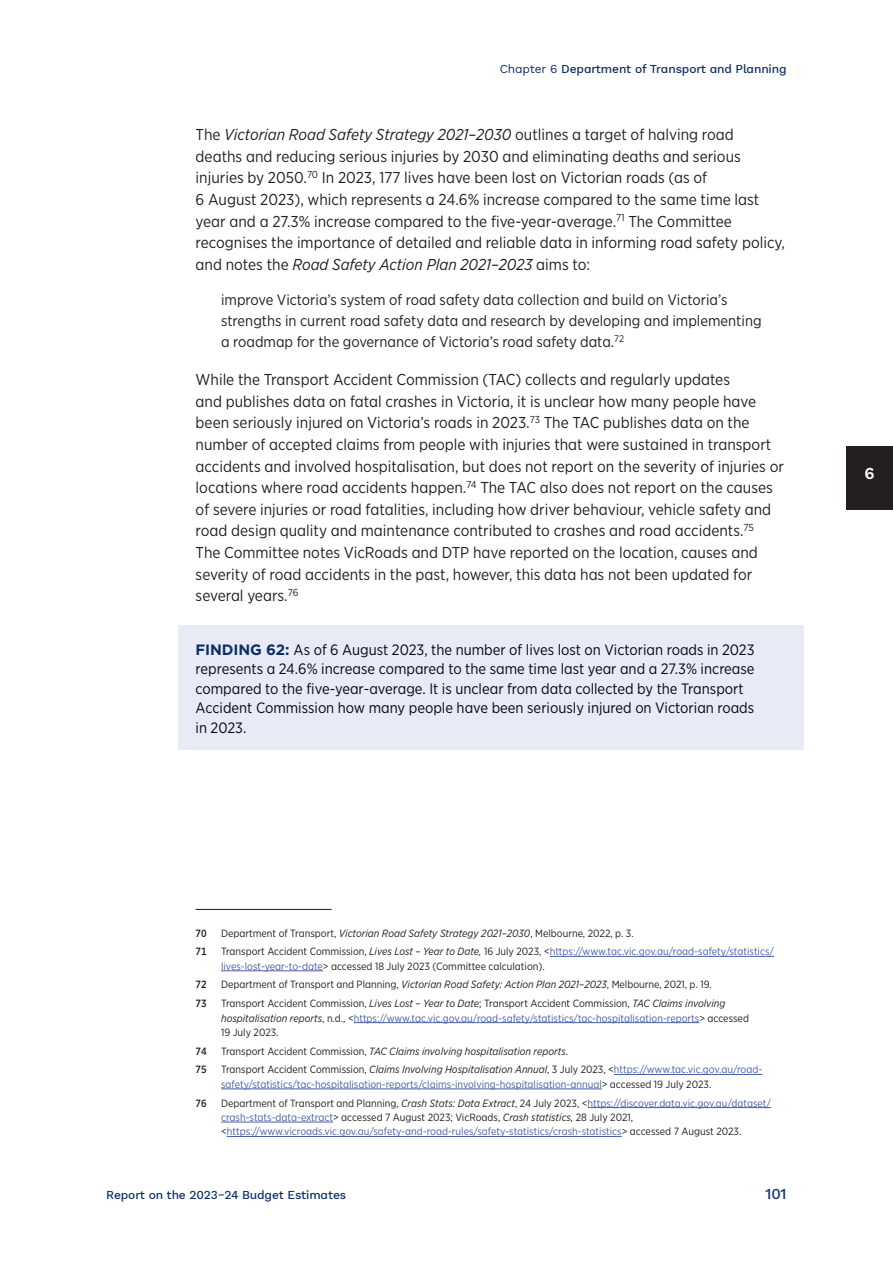
<style>
.page{position:relative;width:893px;height:1263px;background:#fff}
.page>*{position:absolute;margin:0;border:0;box-sizing:border-box;transform-origin:0 0}
.t1{font:600 16.5px "Work Sans";color:#fff}
.Body{font:15.75px/21.6px "Gotham Narrow";color:#231f20}
.t2{font:15px/19.5px "Gotham Narrow";color:#000a1d}
.t3{font:15px/20.7px "Gotham Narrow";color:#231f20}
.t4{font:500 15px "Work Sans";color:#0d3166}
.t5{font:500 12px "Work Sans";letter-spacing:-.01em;color:#0d3166}
.Footnote{font:10.5px/14.4px "Gotham Narrow";color:#231f20}
.Footnote-2{font:10.5px/14.4px "Gotham Narrow";color:#475da9}
.Footnote-3{font:italic 10.5px "Gotham Narrow";color:#231f20}
.Footnote-4{font:500 10.5px "Gotham Narrow";color:#231f20}
.s1{font-weight:400}
.s2{font-style:italic}
.s3{font-family:"Gotham";font-weight:700;color:#0d3166}
.s4{color:#475da9}
.s5{font-style:normal}
.s6{color:#231f20}
.s7{font-style:italic;color:#231f20}
</style>
<div class="page">
<div style="left:846px;top:446px;width:47px;height:64px;background:#231f20"></div>
<div style="left:179px;top:626px;width:625px;height:124px;background:#e8eaf5"></div>
<hr style="left:196px;top:909px;width:136px;height:1px;background:#231f20">
<hr style="left:550px;top:956px;width:224px;height:1px;background:#475da9">
<hr style="left:221px;top:970px;width:102px;height:1px;background:#475da9">
<hr style="left:354px;top:1022px;width:345px;height:1px;background:#475da9">
<hr style="left:614px;top:1074px;width:148px;height:1px;background:#475da9">
<hr style="left:221px;top:1088px;width:381px;height:1px;background:#475da9">
<hr style="left:587px;top:1107px;width:184px;height:1px;background:#475da9">
<hr style="left:221px;top:1122px;width:112px;height:1px;background:#475da9">
<hr style="left:227px;top:1136px;width:395px;height:1px;background:#475da9">
<p class="t5" style="left:500px;top:60px;width:288px"><span class="s1">Chapter 6</span> Department of Transport and Planning</p>
<p class="Body" style="left:196px;top:124px;width:591px">The <span class="s2">Victorian Road Safety Strategy 2021–2030</span> outlines a target of halving road<br>deaths and reducing serious injuries by 2030 and eliminating deaths and serious injuries by 2050.<sup>70</sup> In 2023, 177 lives have been lost on Victorian roads (as of<br>6 August 2023), which represents a 24.6% increase compared to the same time last year and a 27.3% increase compared to the five‑year‑average.<sup>71</sup> The Committee recognises the importance of detailed and reliable data in informing road safety policy, and notes the <span class="s2">Road Safety Action Plan 2021–2023</span> aims to:</p>
<p class="t3" style="left:221px;top:289px;width:542px">improve Victoria’s system of road safety data collection and build on Victoria’s strengths in current road safety data and research by developing and implementing a roadmap for the governance of Victoria’s road safety data.<sup>72</sup></p>
<p class="Body" style="left:196px;top:368px;width:590px">While the Transport Accident Commission (TAC) collects and regularly updates<br>and publishes data on fatal crashes in Victoria, it is unclear how many people have been seriously injured on Victoria’s roads in 2023.<sup>73</sup> The TAC publishes data on the number of accepted claims from people with injuries that were sustained in transport accidents and involved hospitalisation, but does not report on the severity of injuries or locations where road accidents happen.<sup>74</sup> The TAC also does not report on the causes of severe injuries or road fatalities, including how driver behaviour, vehicle safety and road design quality and maintenance contributed to crashes and road accidents.<sup>75<br></sup>The Committee notes VicRoads and DTP have reported on the location, causes and severity of road accidents in the past, however, this data has not been updated for several years.<sup>76</sup></p>
<p class="t2" style="left:196px;top:639px;width:560px"><span class="s3">FINDING 62:</span> As of 6 August 2023, the number of lives lost on Victorian roads in 2023 represents a 24.6% increase compared to the same time last year and a 27.3% increase compared to the five‑year‑average. It is unclear from data collected by the Transport Accident Commission how many people have been seriously injured on Victorian roads in 2023.</p>
<p class="Footnote-4" style="left:196px;top:926px;width:13px">70</p>
<p class="Footnote" style="left:221px;top:925px;width:414px">Department of Transport, <span class="s2">Victorian Road Safety Strategy 2021–2030</span>, Melbourne, 2022, p. 3.</p>
<p class="Footnote-4" style="left:196px;top:945px;width:13px">71</p>
<p class="Footnote" style="left:221px;top:944px;width:555px">Transport Accident Commission, <span class="s2">Lives Lost – Year to Date,</span> 16 July 2023, &lt;<span class="s4">https://www.tac.vic.gov.au/road-safety/statistics/ lives-lost-year-to-date</span>&gt; accessed 18 July 2023 (Committee calculation).</p>
<p class="Footnote-4" style="left:196px;top:978px;width:13px">72</p>
<p class="Footnote" style="left:221px;top:977px;width:492px">Department of Transport and Planning, <span class="s2">Victorian Road Safety: Action Plan 2021–2023</span>, Melbourne, 2021, p. 19.</p>
<p class="Footnote-4" style="left:196px;top:997px;width:13px">73</p>
<p class="Footnote" style="left:221px;top:996px;width:529px">Transport Accident Commission, <span class="s2">Lives Lost – Year to Date</span>; Transport Accident Commission, <span class="s2">TAC Claims involving hospitalisation reports</span>, n.d., &lt;<span class="s4">https://www.tac.vic.gov.au/road-safety/statistics/tac-hospitalisation-reports</span>&gt; accessed<br>19 July 2023.</p>
<p class="Footnote-4" style="left:196px;top:1044px;width:13px">74</p>
<p class="Footnote-3" style="left:221px;top:1044px;width:349px"><span class="s5">Transport Accident Commission,</span> TAC Claims involving hospitalisation reports<span class="s5">.</span></p>
<p class="Footnote-4" style="left:196px;top:1063px;width:13px">75</p>
<p class="Footnote-2" style="left:221px;top:1062px;width:543px"><span class="s6">Transport Accident Commission,</span> <span class="s7">Claims Involving Hospitalisation Annual</span><span class="s6">, 3 July 2023, &lt;</span>https://www.tac.vic.gov.au/road&shy;safety/statistics/tac-hospitalisation-reports/claims-involving-hospitalisation-annual<span class="s6">&gt; accessed 19 July 2023.</span></p>
<p class="Footnote-4" style="left:196px;top:1096px;width:13px">76</p>
<p class="Footnote-2" style="left:221px;top:1095px;width:551px"><span class="s6">Department of Transport and Planning,</span> <span class="s7">Crash Stats: Data Extract</span><span class="s6">, 24 July 2023, &lt;</span>https://discover.data.vic.gov.au/dataset/ crash-stats-data-extract<span class="s6">&gt; accessed 7 August 2023; VicRoads,</span> <span class="s7">Crash statistics,</span> <span class="s6">28 July 2021, &lt;</span>https://www.vicroads.vic.gov.au/safety-and-road-rules/safety-statistics/crash-statistics<span class="s6">&gt; accessed 7 August 2023.</span></p>
<p class="t5" style="left:106px;top:1186px;width:241px">Report on the 2023‒24 Budget Estimates</p>
<p class="t4" style="left:765px;top:1183px;width:23px">101</p>
<p class="t1" style="left:864px;top:461px;width:12px">6</p>
</div>
